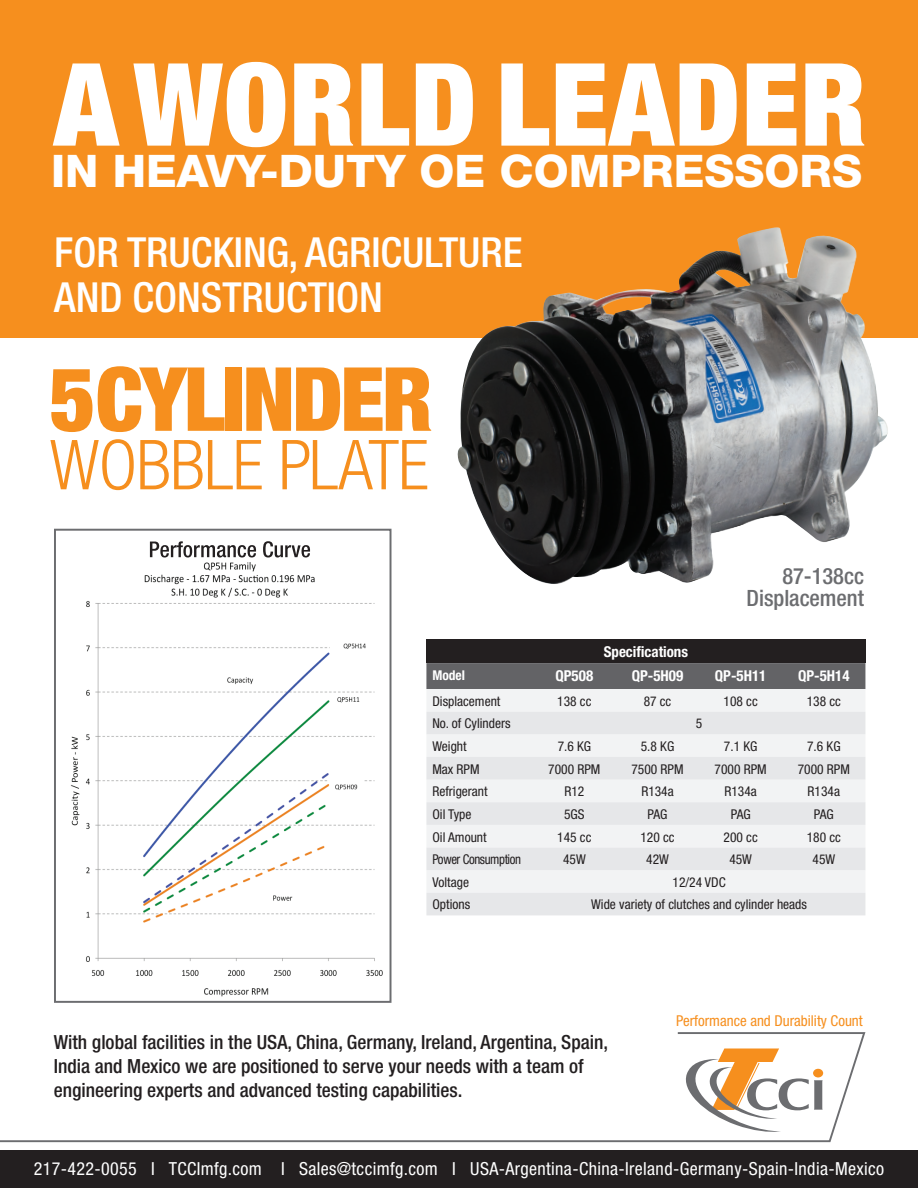
<style>
.page{position:relative;width:918px;height:1188px;background:#fff}
.page>*{position:absolute;margin:0;border:0;box-sizing:border-box;transform-origin:0 0}
.t1{font:900 condensed 115.05px "Helvetica Neue";letter-spacing:.01em;color:#fff}
.t2{font:900 condensed 88.65px "Helvetica Neue";letter-spacing:-.03em;color:#f68f1e}
.t3{font:300 condensed 69px "Helvetica Neue";letter-spacing:-.01em;color:#f68f1e}
.t4{font:800 45px "Helvetica Neue";color:#fff}
.t5{font:500 condensed 41.55px/45px "Helvetica Neue";color:#fff}
.t6{font:500 condensed 22.5px "Helvetica Neue";color:#6c6d70}
.t7{font:500 condensed 19.5px/24px "Helvetica Neue";color:#231f20}
.t8{font:condensed 18px "Helvetica Neue";letter-spacing:.02em;color:#fff}
.t9{font:700 condensed 15px "Helvetica Neue";color:#fff}
.t10{font:condensed 15px "Helvetica Neue";color:#f68f1e}
.t11{font:condensed 13.5px "Helvetica Neue";color:#231f20}
.t12{font:condensed 13.5px "Helvetica Neue";letter-spacing:-.03em;color:#231f20;scale:.95 1}
.t13{font:700 condensed 13.5px "Helvetica Neue";color:#fff}
</style>
<div class="page">
<div style="left:0;top:0;width:918px;height:338px;background:#f68f1e"></div>
<div style="left:0;top:1150px;width:918px;height:38px;background:#231f20"></div>
<svg style="left:0;top:1032px;width:866px;height:111px"></svg>
<img style="left:457px;top:227px;width:431px;height:357px">
<svg style="left:54px;top:528px;width:338px;height:475px"></svg>
<img style="left:69px;top:560px;width:316px;height:437px">
<div style="left:60px;top:552px;width:67px;height:42px;background:#fff"></div>
<svg style="left:150px;top:541px;width:160px;height:17px"></svg>
<div style="left:426px;top:639px;width:439px;height:24px;background:#231f20"></div>
<div style="left:426px;top:663px;width:439px;height:26px;background:#636366"></div>
<div style="left:427px;top:689px;width:438px;height:23px;background:#f2f3f4"></div>
<svg style="left:426px;top:712px;width:439px;height:203px;fill:#e6e7e9"></svg>
<p class="t1" style="left:54px;top:34px;width:814px">A WORLD LEADER</p>
<p class="t4" style="left:51px;top:145px;width:813px">IN HEAVY-DUTY OE COMPRESSORS</p>
<p class="t5" style="left:54px;top:229px;width:470px">FOR TRUCKING, AGRICULTURE<br>AND CONSTRUCTION</p>
<p class="t2" style="left:50px;top:345px;width:385px">5CYLINDER</p>
<p class="t3" style="left:50px;top:425px;width:381px">WOBBLE PLATE</p>
<p class="t9" style="left:604px;top:643px;width:86px">Specifications</p>
<p class="t6" style="left:782px;top:562px;width:83px">87-138cc</p>
<p class="t6" style="left:747px;top:585px;width:119px">Displacement</p>
<p class="t13" style="left:432px;top:667px;width:34px">Model</p>
<p class="t9" style="left:556px;top:666px;width:39px">QP508</p>
<p class="t9" style="left:632px;top:666px;width:53px">QP-5H09</p>
<p class="t9" style="left:715px;top:666px;width:53px">QP-5H11</p>
<p class="t9" style="left:798px;top:666px;width:53px">QP-5H14</p>
<p class="t11" style="left:432px;top:693px;width:69px">Displacement</p>
<p class="t11" style="left:557px;top:693px;width:36px">138 cc</p>
<p class="t11" style="left:644px;top:693px;width:29px">87 cc</p>
<p class="t11" style="left:724px;top:693px;width:36px">108 cc</p>
<p class="t11" style="left:807px;top:693px;width:36px">138 cc</p>
<p class="t11" style="left:432px;top:716px;width:80px">No. of Cylinders</p>
<p class="t11" style="left:696px;top:716px;width:8px">5</p>
<p class="t11" style="left:432px;top:738px;width:36px">Weight</p>
<p class="t11" style="left:558px;top:738px;width:35px">7.6 KG</p>
<p class="t11" style="left:641px;top:738px;width:35px">5.8 KG</p>
<p class="t11" style="left:724px;top:738px;width:35px">7.1 KG</p>
<p class="t11" style="left:807px;top:738px;width:35px">7.6 KG</p>
<p class="t11" style="left:432px;top:761px;width:49px">Max RPM</p>
<p class="t11" style="left:548px;top:761px;width:54px">7000 RPM</p>
<p class="t11" style="left:631px;top:761px;width:54px">7500 RPM</p>
<p class="t11" style="left:715px;top:761px;width:54px">7000 RPM</p>
<p class="t11" style="left:798px;top:761px;width:54px">7000 RPM</p>
<p class="t11" style="left:432px;top:784px;width:57px">Refrigerant</p>
<p class="t11" style="left:564px;top:784px;width:21px">R12</p>
<p class="t11" style="left:641px;top:784px;width:34px">R134a</p>
<p class="t11" style="left:724px;top:784px;width:34px">R134a</p>
<p class="t11" style="left:808px;top:784px;width:34px">R134a</p>
<p class="t11" style="left:432px;top:806px;width:40px">Oil Type</p>
<p class="t11" style="left:564px;top:806px;width:22px">5GS</p>
<p class="t11" style="left:648px;top:806px;width:21px">PAG</p>
<p class="t11" style="left:731px;top:806px;width:21px">PAG</p>
<p class="t11" style="left:814px;top:806px;width:21px">PAG</p>
<p class="t11" style="left:432px;top:829px;width:56px">Oil Amount</p>
<p class="t11" style="left:557px;top:829px;width:36px">145 cc</p>
<p class="t11" style="left:640px;top:829px;width:36px">120 cc</p>
<p class="t11" style="left:724px;top:829px;width:36px">200 cc</p>
<p class="t11" style="left:807px;top:829px;width:36px">180 cc</p>
<p class="t12" style="left:432px;top:852px;width:95px">Power Consumption</p>
<p class="t11" style="left:563px;top:852px;width:24px">45W</p>
<p class="t11" style="left:646px;top:852px;width:24px">42W</p>
<p class="t11" style="left:729px;top:852px;width:24px">45W</p>
<p class="t11" style="left:813px;top:852px;width:24px">45W</p>
<p class="t11" style="left:432px;top:874px;width:38px">Voltage</p>
<p class="t11" style="left:673px;top:874px;width:55px">12/24 VDC</p>
<p class="t11" style="left:432px;top:897px;width:39px">Options</p>
<p class="t11" style="left:591px;top:897px;width:217px">Wide variety of clutches and cylinder heads</p>
<p class="t7" style="left:54px;top:1030px;width:556px">With global facilities in the USA, China, Germany, Ireland, Argentina, Spain,<br>India and Mexico we are positioned to serve your needs with a team of engineering experts and advanced testing capabilities.</p>
<p class="t10" style="left:676px;top:1012px;width:188px">Performance and Durability Count</p>
<p class="t8" style="left:34px;top:1158px;width:852px">217-422-0055 I TCCImfg.com I Sales@tccimfg.com I USA-Argentina-China-Ireland-Germany-Spain-India-Mexico</p>
</div>
